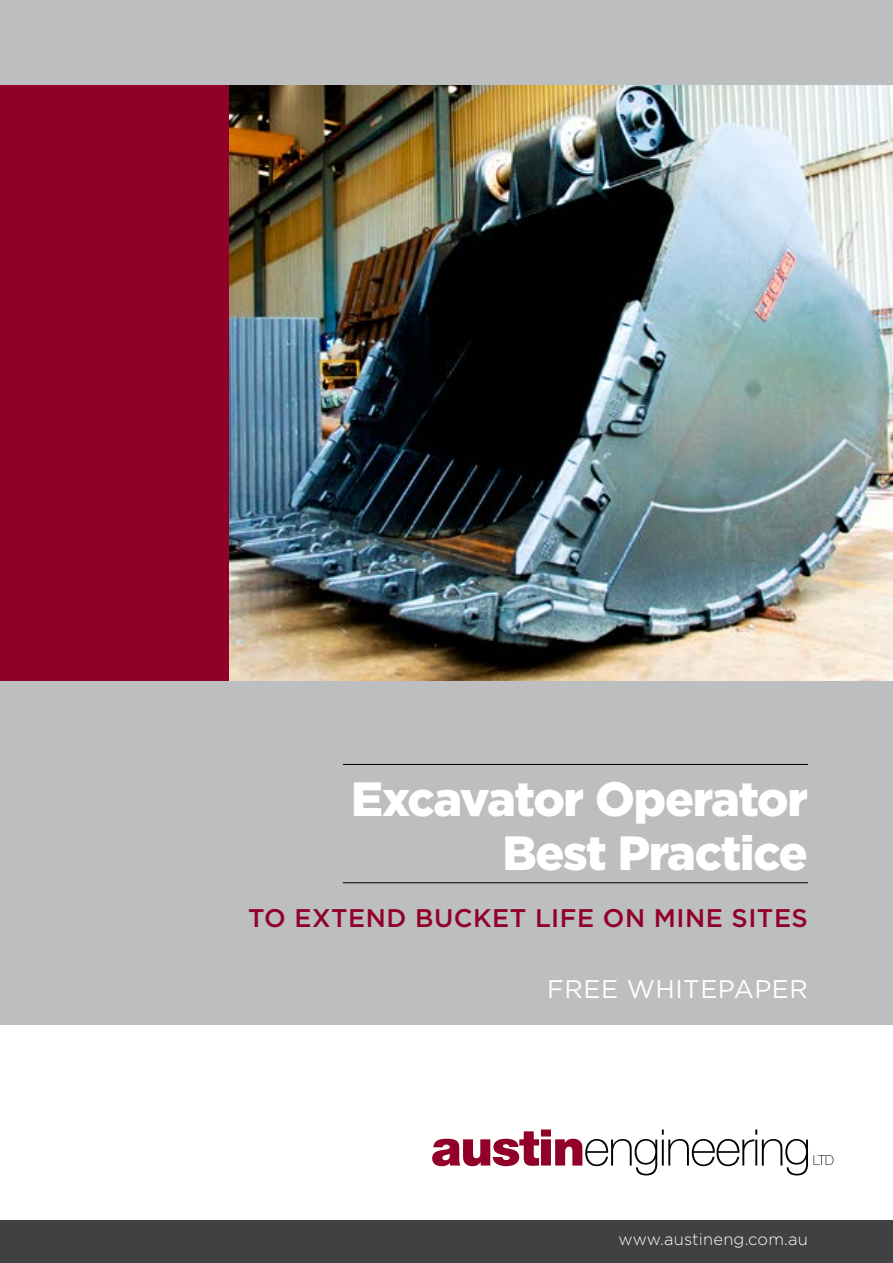
<style>
.page{position:relative;width:893px;height:1263px;background:#fff}
.page>*{position:absolute;margin:0;border:0;box-sizing:border-box;transform-origin:0 0}
.t1{font:900 48px/54px "Gotham";letter-spacing:-.025em;color:#fff;text-align:right}
.t2{font:500 25.5px "Gotham";letter-spacing:.02em;color:#910028}
.t3{font:25.5px "Gotham";letter-spacing:.02em;color:#fff}
.t4{font:300 16.5px "Gotham";letter-spacing:.01em;color:#fff}
</style>
<div class="page">
<div style="left:0;top:0;width:893px;height:1025px;background:#bcbec0"></div>
<div style="left:0;top:1220px;width:893px;height:43px;background:#414042"></div>
<svg style="left:432px;top:1129px;width:376px;height:47px"></svg>
<svg style="left:814px;top:1155px;width:19px;height:10px"></svg>
<hr style="left:343px;top:764px;width:465px;height:1px;background:#000">
<hr style="left:343px;top:882px;width:465px;height:1px;background:#000">
<div style="left:0;top:85px;width:230px;height:595px;background:#910028"></div>
<img style="left:230px;top:85px;width:663px;height:595px">
<p class="t1" style="left:351px;top:771px;width:458px">Excavator Operator<br>Best Practice</p>
<p class="t2" style="left:248px;top:903px;width:561px">TO EXTEND BUCKET LIFE ON MINE SITES</p>
<p class="t3" style="left:547px;top:975px;width:262px">FREE WHITEPAPER</p>
<p class="t4" style="left:618px;top:1230px;width:191px">www.austineng.com.au</p>
</div>
